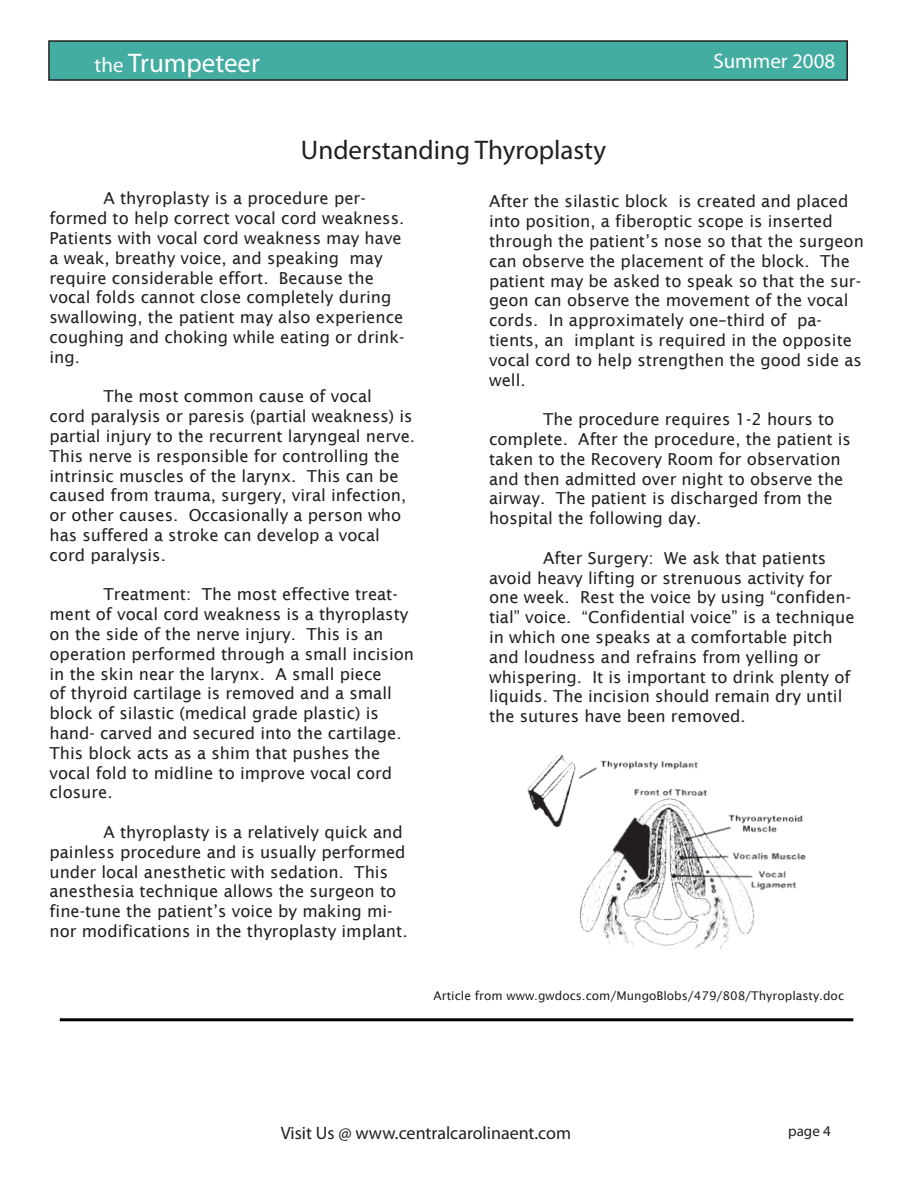
<style>
.page{position:relative;width:918px;height:1188px;background:#fff}
.page>*{position:absolute;margin:0;border:0;box-sizing:border-box;transform-origin:0 0}
.t1{font:27px "Myriad Pro";color:#fff}
.t2{font:27px "Myriad Pro";color:#231f20}
.t3{font:21px "Myriad Pro";color:#fff}
.t4{font:18px "Myriad Pro";color:#231f20}
.t5{font:16.5px/19.8px "Lucida Sans";color:#231f20}
.t6{font:15px "Myriad Pro";color:#231f20}
.t7{font:12px "Lucida Sans";color:#231f20}
.s1{font-size:21px}
</style>
<div class="page">
<div style="left:49px;top:41px;width:798px;height:39px;background:#44ada1"></div>
<div style="left:48px;top:40px;width:800px;height:41px;border:2px solid #231f20"></div>
<hr style="left:60px;top:1018px;width:793px;height:3px;background:#000">
<img style="left:527px;top:753px;width:279px;height:197px">
<p class="t1" style="left:99px;top:41px;width:167px"><span class="s1">the</span> Trumpeteer</p>
<p class="t3" style="left:734px;top:43px;width:107px">Spring 2007</p>
<p class="t1" style="left:94px;top:46px;width:167px"><span class="s1">the</span> Trumpeteer</p>
<p class="t3" style="left:713px;top:48px;width:123px">Summer 2008</p>
<p class="t2" style="left:301px;top:133px;width:307px">Understanding Thyroplasty</p>
<p class="t5" style="left:50px;top:189px;width:356px;text-indent:54px">A thyroplasty is a procedure per&shy;formed to help correct vocal cord weakness.<br>Patients with vocal cord weakness may have a weak, breathy voice, and speaking may require considerable effort. Because the vocal folds cannot close completely during swallowing, the patient may also experience coughing and choking while eating or drink&shy;ing.</p>
<p class="t5" style="left:50px;top:387px;width:367px;text-indent:54px">The most common cause of vocal<br>cord paralysis or paresis (partial weakness) is partial injury to the recurrent laryngeal nerve.<br>This nerve is responsible for controlling the intrinsic muscles of the larynx. This can be caused from trauma, surgery, viral infection, or other causes. Occasionally a person who has suffered a stroke can develop a vocal cord paralysis.</p>
<p class="t5" style="left:50px;top:585px;width:366px;text-indent:54px">Treatment: The most effective treat&shy;ment of vocal cord weakness is a thyroplasty on the side of the nerve injury. This is an operation performed through a small incision in the skin near the larynx. A small piece<br>of thyroid cartilage is removed and a small block of silastic (medical grade plastic) is hand- carved and secured into the cartilage.<br>This block acts as a shim that pushes the vocal fold to midline to improve vocal cord closure.</p>
<p class="t5" style="left:50px;top:822px;width:360px;text-indent:54px">A thyroplasty is a relatively quick and painless procedure and is usually performed under local anesthetic with sedation. This anesthesia technique allows the surgeon to fine-tune the patient’s voice by making mi&shy;nor modifications in the thyroplasty implant.</p>
<p class="t5" style="left:489px;top:192px;width:376px">After the silastic block is created and placed into position, a fiberoptic scope is inserted through the patient’s nose so that the surgeon can observe the placement of the block. The patient may be asked to speak so that the sur&shy;geon can observe the movement of the vocal cords. In approximately one–third of pa&shy;tients, an implant is required in the opposite vocal cord to help strengthen the good side as well.</p>
<p class="t5" style="left:489px;top:409px;width:364px;text-indent:54px">The procedure requires 1-2 hours to complete. After the procedure, the patient is taken to the Recovery Room for observation and then admitted over night to observe the airway. The patient is discharged from the hospital the following day.</p>
<p class="t5" style="left:489px;top:548px;width:367px;text-indent:54px">After Surgery: We ask that patients avoid heavy lifting or strenuous activity for one week. Rest the voice by using “confiden&shy;tial” voice. “Confidential voice” is a technique in which one speaks at a comfortable pitch and loudness and refrains from yelling or whispering. It is important to drink plenty of liquids. The incision should remain dry until the sutures have been removed.</p>
<p class="t7" style="left:434px;top:988px;width:412px">Article from www.gwdocs.com/MungoBlobs/479/808/Thyroplasty.doc</p>
<p class="t4" style="left:281px;top:1121px;width:292px">Visit Us @ www.centralcarolinaent.com</p>
<p class="t6" style="left:788px;top:1121px;width:44px">page 4</p>
</div>
